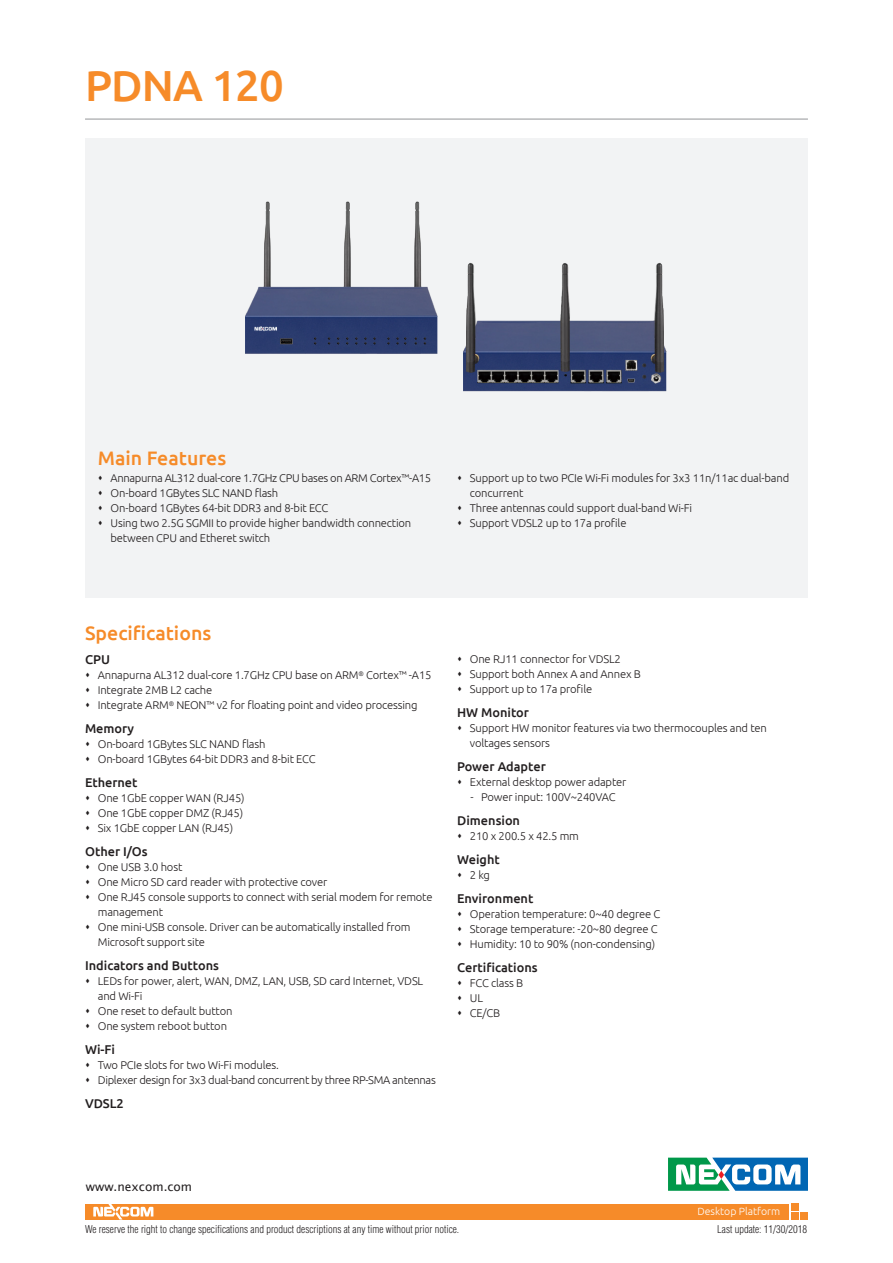
<style>
.page{position:relative;width:893px;height:1263px;background:#fff}
.page>*{position:absolute;margin:0;border:0;box-sizing:border-box;transform-origin:0 0}
.model_name{font:500 43.5px "Ubuntu";letter-spacing:-.02em;color:#f68b29}
.t1{font:500 19.5px "Ubuntu";color:#f68b29}
.item{font:500 12.75px "Ubuntu";color:#231f20}
.t2{font:12px "Lucida Sans Unicode";color:#231f20}
.t3{font:300 11.25px/15px "Ubuntu";letter-spacing:-.015em;color:#231f20}
.t4{font:300 condensed 10.5px "Helvetica";color:#231f20}
.t5{font:300 10.5px "Ubuntu";color:#fff}
</style>
<div class="page">
<div style="left:85px;top:138px;width:723px;height:459px;background:#f2f3f4"></div>
<div style="left:85px;top:1204px;width:703px;height:15px;background:#f68b29"></div>
<div style="left:791px;top:1203px;width:7px;height:7px;background:#f68b29"></div>
<div style="left:791px;top:1213px;width:7px;height:7px;background:#f68b29"></div>
<div style="left:801px;top:1213px;width:7px;height:7px;background:#f68b29"></div>
<svg style="left:93px;top:1204px;width:60px;height:15px"></svg>
<hr style="left:85px;top:119px;width:723px;height:1px;background:#939598">
<img style="left:463px;top:263px;width:204px;height:129px">
<img style="left:245px;top:201px;width:193px;height:153px">
<svg style="left:668px;top:1157px;width:140px;height:34px"></svg>
<p class="model_name" style="left:85px;top:58px;width:200px">PDNA 120</p>
<h2 class="t1" style="left:98px;top:446px;width:130px">Main Features</h2>
<p class="t3" style="left:111px;top:471px;width:322px">Annapurna AL312 dual-core 1.7GHz CPU bases on ARM Cortex™-A15</p>
<p class="t3" style="left:111px;top:486px;width:169px">On-board 1GBytes SLC NAND flash</p>
<p class="t3" style="left:111px;top:501px;width:219px">On-board 1GBytes 64-bit DDR3 and 8-bit ECC</p>
<p class="t3" style="left:111px;top:516px;width:302px">Using two 2.5G SGMII to provide higher bandwidth connection between CPU and Etheret switch</p>
<p class="t3" style="left:470px;top:471px;width:321px">Support up to two PCIe Wi-Fi modules for 3x3 11n/11ac dual-band concurrent</p>
<p class="t3" style="left:470px;top:501px;width:224px">Three antennas could support dual-band Wi-Fi</p>
<p class="t3" style="left:470px;top:516px;width:158px">Support VDSL2 up to 17a profile</p>
<p class="t1" style="left:85px;top:621px;width:128px">Specifications</p>
<p class="item" style="left:85px;top:652px;width:27px">CPU</p>
<p class="t3" style="left:98px;top:667px;width:335px">Annapurna AL312 dual-core 1.7GHz CPU base on ARM<sup>®</sup> Cortex™ -A15</p>
<p class="t3" style="left:98px;top:682px;width:116px">Integrate 2MB L2 cache</p>
<p class="t3" style="left:98px;top:697px;width:321px">Integrate ARM<sup>®</sup> NEON™ v2 for floating point and video processing</p>
<p class="item" style="left:85px;top:721px;width:51px">Memory</p>
<p class="t3" style="left:98px;top:736px;width:169px">On-board 1GBytes SLC NAND flash</p>
<p class="t3" style="left:98px;top:751px;width:219px">On-board 1GBytes 64-bit DDR3 and 8-bit ECC</p>
<p class="item" style="left:85px;top:775px;width:54px">Ethernet</p>
<p class="t3" style="left:98px;top:790px;width:148px">One 1GbE copper WAN (RJ45)</p>
<p class="t3" style="left:98px;top:805px;width:147px">One 1GbE copper DMZ (RJ45)</p>
<p class="t3" style="left:98px;top:820px;width:137px">Six 1GbE copper LAN (RJ45)</p>
<p class="item" style="left:85px;top:844px;width:64px">Other I/Os</p>
<p class="t3" style="left:98px;top:859px;width:86px">One USB 3.0 host</p>
<p class="t3" style="left:98px;top:874px;width:231px">One Micro SD card reader with protective cover</p>
<p class="t3" style="left:98px;top:889px;width:336px">One RJ45 console supports to connect with serial modem for remote management</p>
<p class="t3" style="left:98px;top:919px;width:314px">One mini-USB console. Driver can be automatically installed from<br>Microsoft support site</p>
<p class="item" style="left:85px;top:958px;width:135px">Indicators and Buttons</p>
<p class="t3" style="left:98px;top:973px;width:327px">LEDs for power, alert, WAN, DMZ, LAN, USB, SD card Internet, VDSL and Wi-Fi</p>
<p class="t3" style="left:98px;top:1003px;width:136px">One reset to default button</p>
<p class="t3" style="left:98px;top:1018px;width:131px">One system reboot button</p>
<p class="item" style="left:85px;top:1042px;width:32px">Wi-Fi</p>
<p class="t3" style="left:98px;top:1057px;width:182px">Two PCIe slots for two Wi-Fi modules.</p>
<p class="t3" style="left:98px;top:1072px;width:340px">Diplexer design for 3x3 dual-band concurrent by three RP-SMA antennas</p>
<p class="item" style="left:85px;top:1096px;width:40px">VDSL2</p>
<p class="t3" style="left:470px;top:651px;width:153px">One RJ11 connector for VDSL2</p>
<p class="t3" style="left:470px;top:666px;width:173px">Support both Annex A and Annex B</p>
<p class="t3" style="left:470px;top:681px;width:124px">Support up to 17a profile</p>
<p class="item" style="left:457px;top:704px;width:73px">HW Monitor</p>
<p class="t3" style="left:470px;top:720px;width:299px">Support HW monitor features via two thermocouples and ten voltages sensors</p>
<p class="item" style="left:457px;top:758px;width:90px">Power Adapter</p>
<p class="t3" style="left:470px;top:774px;width:158px">External desktop power adapter</p>
<p class="t3" style="left:471px;top:789px;width:146px">- Power input: 100V~240VAC</p>
<p class="item" style="left:457px;top:812px;width:64px">Dimension</p>
<p class="t3" style="left:470px;top:828px;width:111px">210 x 200.5 x 42.5 mm</p>
<p class="item" style="left:457px;top:851px;width:44px">Weight</p>
<p class="t3" style="left:470px;top:867px;width:22px">2 kg</p>
<p class="item" style="left:457px;top:890px;width:78px">Environment</p>
<p class="t3" style="left:470px;top:906px;width:192px">Operation temperature: 0~40 degree C</p>
<p class="t3" style="left:470px;top:921px;width:189px">Storage temperature: -20~80 degree C</p>
<p class="t3" style="left:470px;top:936px;width:187px">Humidity: 10 to 90% (non-condensing)</p>
<p class="item" style="left:457px;top:959px;width:82px">Certifications</p>
<p class="t3" style="left:470px;top:975px;width:55px">FCC class B</p>
<p class="t3" style="left:470px;top:990px;width:15px">UL</p>
<p class="t3" style="left:470px;top:1005px;width:32px">CE/CB</p>
<p class="t2" style="left:86px;top:1177px;width:108px">www.nexcom.com</p>
<p class="t4" style="left:85px;top:1222px;width:376px">We reserve the right to change specifications and product descriptions at any time without prior notice.</p>
<p class="t4" style="left:717px;top:1222px;width:91px">Last update: 11/30/2018</p>
<p class="t5" style="left:697px;top:1205px;width:84px">Desktop Platform</p>
</div>
